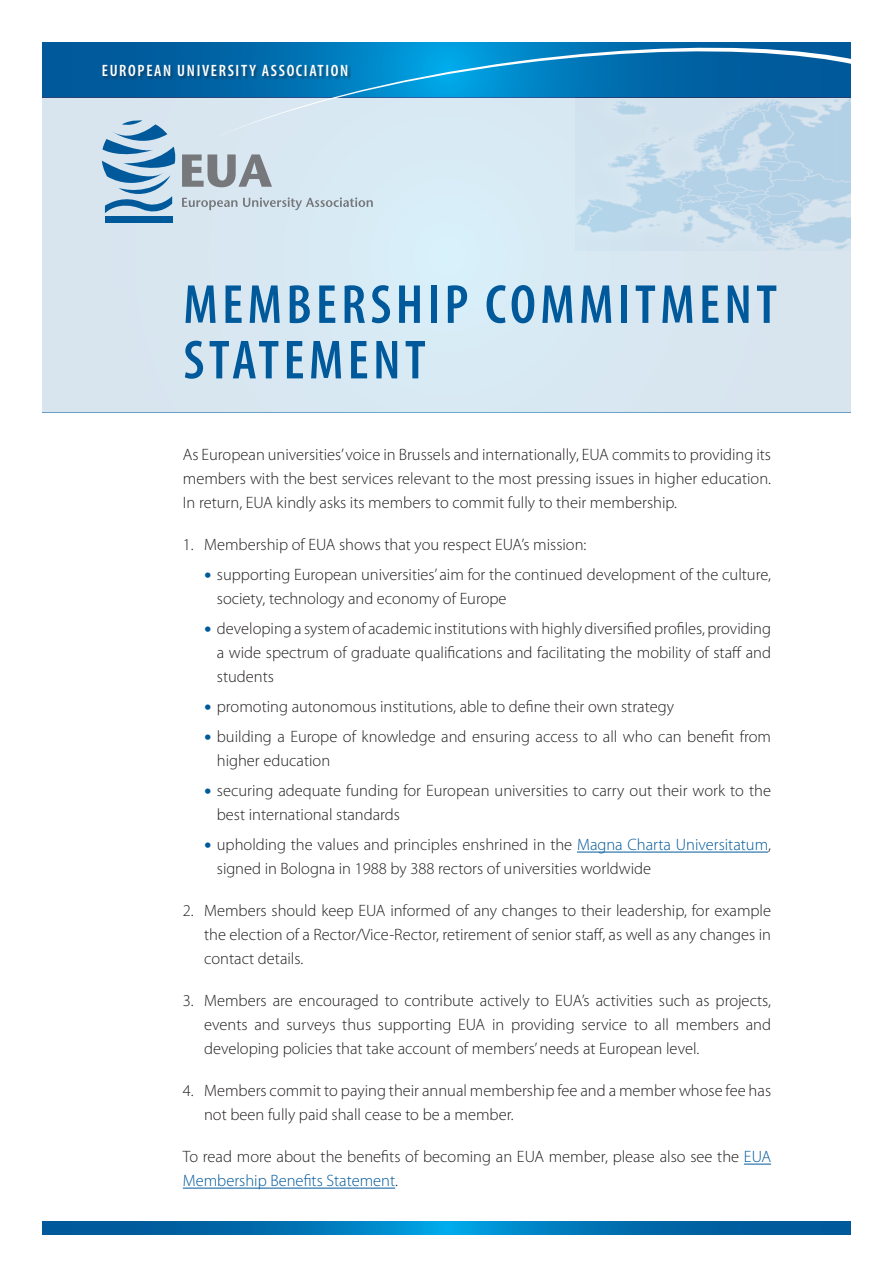
<style>
.page{position:relative;width:893px;height:1263px;background:#fff}
.page>*{position:absolute;margin:0;border:0;box-sizing:border-box;transform-origin:0 0}
.t1{font:600 condensed 55.5px/55.5px "Myriad Pro";letter-spacing:.08em;color:#00599b}
.t2{font:300 16.5px/24px "Myriad Pro";color:#231f20}
.t3{font:600 condensed 16.5px "Myriad Pro";letter-spacing:.1em;color:#fff}
.s1{font-size:30px;color:#00599b}
.s2{color:#00599b}
</style>
<div class="page">
<div style="left:43px;top:43px;width:807px;height:55px;background:#005a9c"></div>
<svg style="left:43px;top:1221px;width:807px;height:13px;background:#0070b1"></svg>
<div style="left:103px;top:65px;width:248px;height:16px;background:#231f20;opacity:.4"></div>
<div style="left:42px;top:98px;width:809px;height:314px;background:#d8e7f1"></div>
<div style="left:551px;top:142px;width:300px;height:120px;background:#d8e8f3"></div>
<svg style="left:576px;top:142px;width:274px;height:108px;background:#c3daea"></svg>
<svg style="left:182px;top:198px;width:55px;height:12px"></svg>
<svg style="left:243px;top:197px;width:130px;height:13px;background:#beccd4"></svg>
<svg style="left:182px;top:154px;width:90px;height:33px;background:#a1a9af"></svg>
<div style="left:105px;top:216px;width:67px;height:7px;background:#00599b"></div>
<svg style="left:102px;top:119px;width:74px;height:97px;background:#94b9d5"></svg>
<svg style="left:206px;top:42px;width:645px;height:100px"></svg>
<hr style="left:577px;top:852px;width:191px;height:1px;background:#00599b">
<svg style="left:744px;top:1164px;width:27px;height:1px"></svg>
<hr style="left:183px;top:1188px;width:212px;height:1px;background:#00599b">
<p class="t3" style="left:102px;top:62px;width:248px">EUROPEAN UNIVERSITY ASSOCIATION</p>
<h1 class="t1" style="left:183px;top:278px;width:595px">MEMBERSHIP COMMITMENT<br>STATEMENT</h1>
<p class="t2" style="left:183px;top:443px;width:590px;text-align:justify">As European universities’ voice in Brussels and internationally, EUA commits to providing its members with the best services relevant to the most pressing issues in higher education.<br>In return, EUA kindly asks its members to commit fully to their membership.</p>
<p class="t2" style="left:183px;top:533px;width:405px">1. Membership of EUA shows that you respect EUA’s mission:</p>
<p class="t2" style="left:217px;top:563px;width:556px;text-indent:-13px"><span class="s1">•</span> supporting European universities’ aim for the continued development of the culture, society, technology and economy of Europe</p>
<p class="t2" style="left:217px;top:617px;width:556px;text-align:justify;text-indent:-13px"><span class="s1">•</span> developing a system of academic institutions with highly diversified profiles, providing a wide spectrum of graduate qualifications and facilitating the mobility of staff and students</p>
<p class="t2" style="left:204px;top:695px;width:471px"><span class="s1">•</span> promoting autonomous institutions, able to define their own strategy</p>
<p class="t2" style="left:217px;top:725px;width:556px;text-indent:-13px"><span class="s1">•</span> building a Europe of knowledge and ensuring access to all who can benefit from higher education</p>
<p class="t2" style="left:217px;top:779px;width:556px;text-indent:-13px"><span class="s1">•</span> securing adequate funding for European universities to carry out their work to the best international standards</p>
<p class="t2" style="left:217px;top:833px;width:556px;text-indent:-13px"><span class="s1">•</span> upholding the values and principles enshrined in the <span class="s2">Magna Charta Universitatum</span>, signed in Bologna in 1988 by 388 rectors of universities worldwide</p>
<p class="t2" style="left:204px;top:899px;width:569px;text-align:justify;text-indent:-21px">2. Members should keep EUA informed of any changes to their leadership, for example the election of a Rector/Vice-Rector, retirement of senior staff, as well as any changes in contact details.</p>
<p class="t2" style="left:204px;top:989px;width:568px;text-align:justify;text-indent:-21px">3. Members are encouraged to contribute actively to EUA’s activities such as projects, events and surveys thus supporting EUA in providing service to all members and developing policies that take account of members’ needs at European level.</p>
<p class="t2" style="left:204px;top:1079px;width:569px;text-indent:-21px">4. Members commit to paying their annual membership fee and a member whose fee has not been fully paid shall cease to be a member.</p>
<p class="t2" style="left:183px;top:1145px;width:590px">To read more about the benefits of becoming an EUA member, please also see the <span class="s2">EUA<br>Membership Benefits Statement</span>.</p>
</div>
